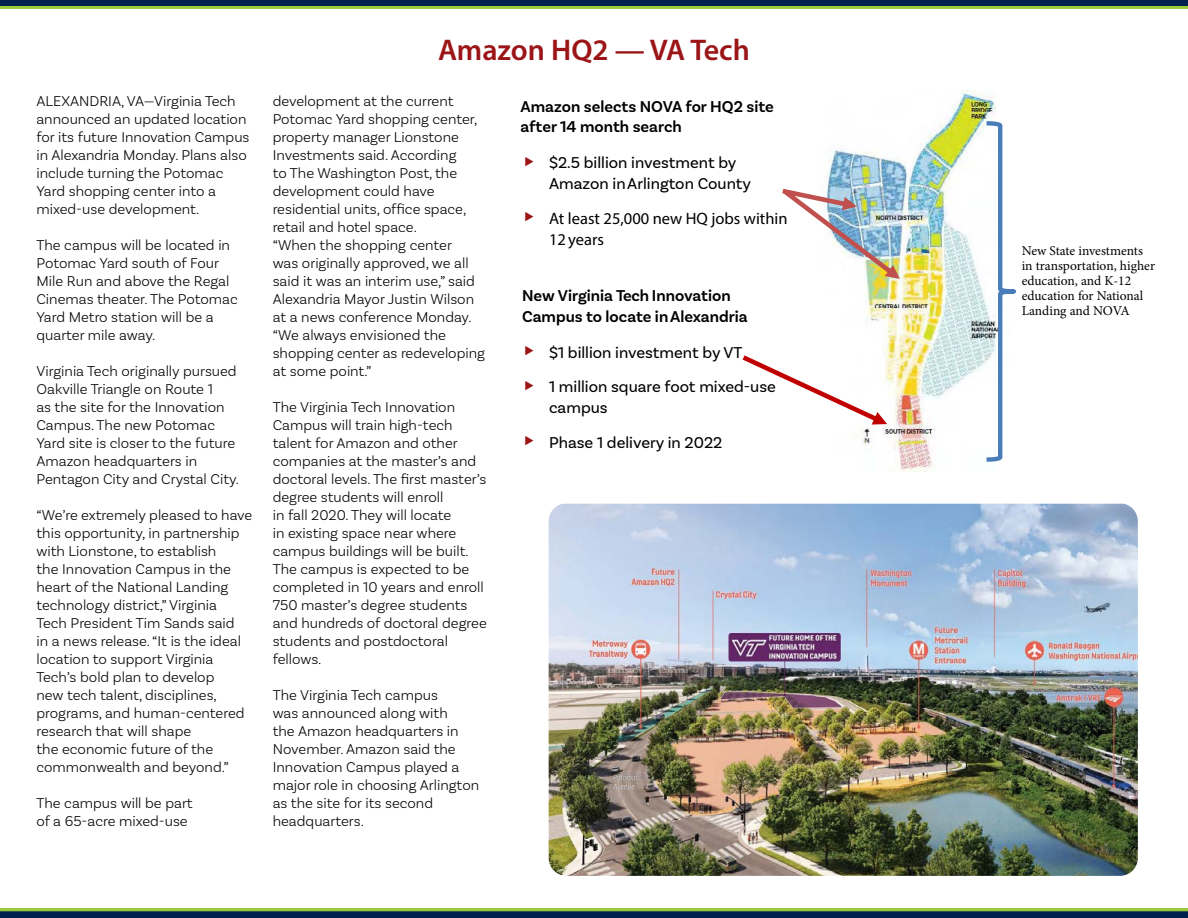
<style>
.page{position:relative;width:1188px;height:918px;background:#fff}
.page>*{position:absolute;margin:0;border:0;box-sizing:border-box;transform-origin:0 0}
.t1{font:600 30px "Myriad Pro";color:#9b1518}
.t2{font:16.5px/34.5px "Basic Sans";color:#000}
.t3{font:600 16.5px/19.8px "Basic Sans";color:#000}
.t4{font:16.5px/21px "Myriad Pro";color:#000}
.t5{font:300 15px/18px "Basic Sans";color:#000}
.t6{font:13.5px/15px "Minion Pro";letter-spacing:-.005em;color:#000}
</style>
<div class="page">
<hr style="left:0;top:909px;width:1188px;height:3px;background:#9aca3c">
<svg style="left:0;top:911px;width:1188px;height:7px"></svg>
<hr style="left:0;top:5px;width:1188px;height:4px;background:#9aca3c">
<div style="left:0;top:0;width:1188px;height:6px;background:#001f4d"></div>
<img style="left:826px;top:91px;width:170px;height:381px">
<img style="left:782px;top:189px;width:118px;height:90px">
<svg style="left:743px;top:355px;width:144px;height:70px"></svg>
<svg style="left:982px;top:119px;width:34px;height:345px"></svg>
<img style="left:549px;top:504px;width:589px;height:372px">
<p class="t5" style="left:36px;top:92px;width:215px">ALEXANDRIA, VA—Virginia Tech announced an updated location for its future Innovation Campus in Alexandria Monday. Plans also include turning the Potomac<br>Yard shopping center into a mixed-use development.</p>
<p class="t5" style="left:36px;top:236px;width:203px">The campus will be located in<br>Potomac Yard south of Four<br>Mile Run and above the Regal<br>Cinemas theater. The Potomac<br>Yard Metro station will be a quarter mile away.</p>
<p class="t5" style="left:36px;top:362px;width:204px">Virginia Tech originally pursued<br>Oakville Triangle on Route 1<br>as the site for the Innovation<br>Campus. The new Potomac<br>Yard site is closer to the future<br>Amazon headquarters in<br>Pentagon City and Crystal City.</p>
<p class="t5" style="left:36px;top:506px;width:218px">“We’re extremely pleased to have this opportunity, in partnership with Lionstone, to establish<br>the Innovation Campus in the heart of the National Landing technology district,” Virginia<br>Tech President Tim Sands said<br>in a news release. “It is the ideal location to support Virginia<br>Tech’s bold plan to develop<br>new tech talent, disciplines, programs, and human-centered research that will shape<br>the economic future of the commonwealth and beyond.”</p>
<p class="t5" style="left:36px;top:794px;width:158px">The campus will be part of a 65-acre mixed-use</p>
<h1 class="t1" style="left:438px;top:31px;width:313px">Amazon HQ2 — VA Tech</h1>
<p class="t3" style="left:521px;top:97px;width:255px">Amazon selects NOVA for HQ2 site after 14 month search</p>
<p class="t2" style="left:549px;top:152px;width:204px;line-height:21px">$2.5 billion investment by<br>Amazon in Arlington County</p>
<p class="t4" style="left:549px;top:207px;width:240px">At least 25,000 new HQ jobs within<br>12 years</p>
<p class="t5" style="left:273px;top:92px;width:214px">development at the current<br>Potomac Yard shopping center, property manager Lionstone<br>Investments said. According<br>to The Washington Post, the development could have residential units, office space, retail and hotel space.<br>“When the shopping center<br>was originally approved, we all said it was an interim use,” said<br>Alexandria Mayor Justin Wilson at a news conference Monday. “We always envisioned the shopping center as redeveloping at some point.”</p>
<p class="t5" style="left:273px;top:398px;width:216px">The Virginia Tech Innovation<br>Campus will train high-tech talent for Amazon and other companies at the master’s and doctoral levels. The first master’s degree students will enroll<br>in fall 2020. They will locate<br>in existing space near where campus buildings will be built.<br>The campus is expected to be completed in 10 years and enroll<br>750 master’s degree students and hundreds of doctoral degree students and postdoctoral fellows.</p>
<p class="t5" style="left:273px;top:686px;width:208px">The Virginia Tech campus<br>was announced along with<br>the Amazon headquarters in<br>November. Amazon said the<br>Innovation Campus played a major role in choosing Arlington as the site for its second headquarters.</p>
<p class="t3" style="left:522px;top:285px;width:227px;line-height:21px">New Virginia Tech Innovation<br>Campus to locate in Alexandria</p>
<p class="t2" style="left:549px;top:335px;width:228px">$1 billion investment by VT<br>1 million square foot mixed-use</p>
<p class="t2" style="left:549px;top:390px;width:175px">campus<br>Phase 1 delivery in 2022</p>
<p class="t6" style="left:1022px;top:243px;width:135px">New State investments in transportation, higher education, and K-12 education for National<br>Landing and NOVA</p>
</div>
